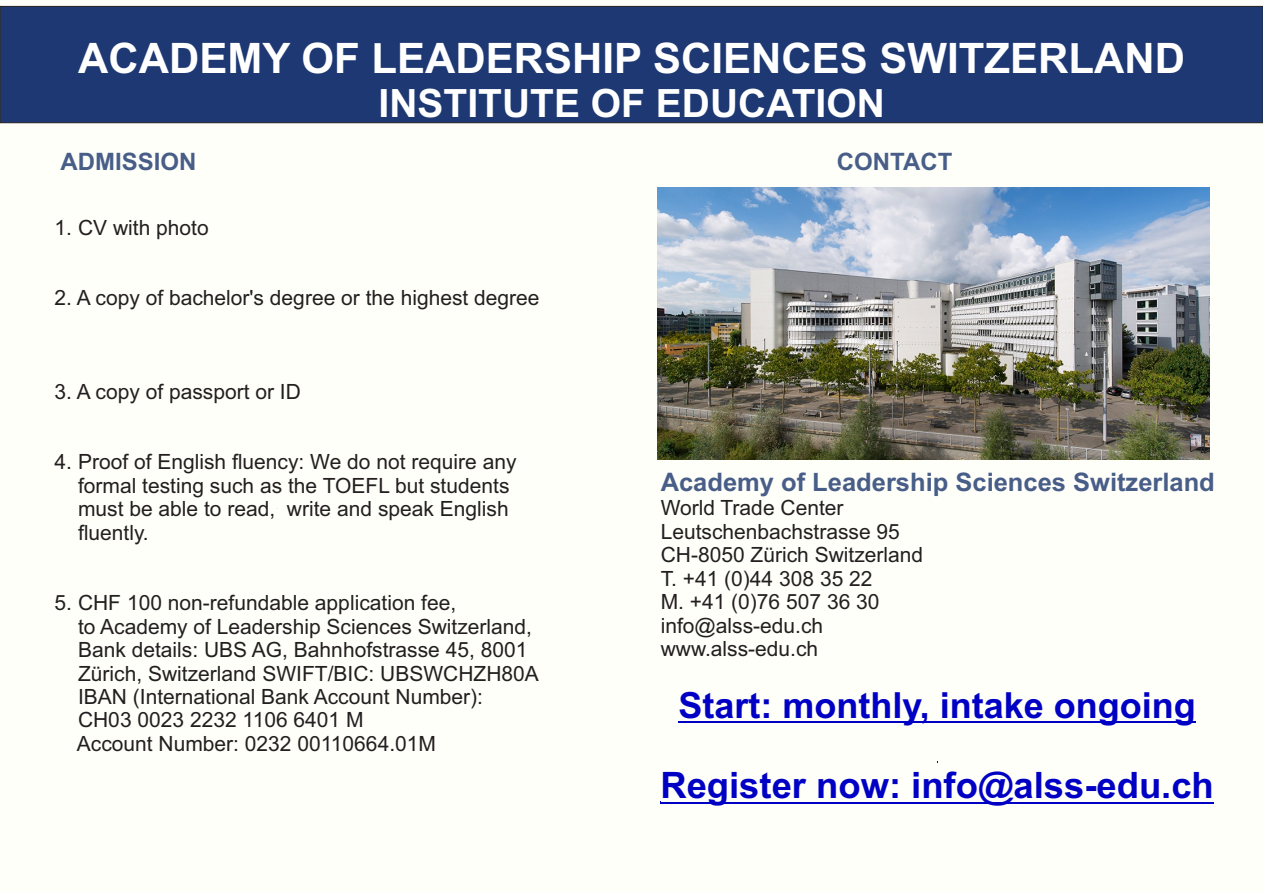
<style>
.page{position:relative;width:1263px;height:893px;background:#fffffa}
.page>*{position:absolute;margin:0;border:0;box-sizing:border-box;transform-origin:0 0}
.t1{font:700 42px "Arial";color:#fff}
.t2{font:700 39px "Arial";color:#fff}
.t3{font:700 36.45px "Arial";color:#0000c4}
.t4{font:700 36px "Arial";color:#0000c4}
.t5{font:700 25.5px "Arial";color:#485e88}
.t6{font:700 24px "Arial";color:#485e88}
.t7{font:21px/23.4px "Arial";color:#231f20}
</style>
<div class="page">
<div style="left:0;top:6px;width:1263px;height:117px;background:#1d3872"></div>
<img style="left:658px;top:188px;width:551px;height:271px">
<hr style="left:678px;top:721px;width:518px;height:2px;background:#0000c4">
<hr style="left:660px;top:802px;width:554px;height:1px;background:#0000c4">
<h1 class="t1" style="left:78px;top:43px;width:1108px">ACADEMY OF LEADERSHIP SCIENCES SWITZERLAND</h1>
<h2 class="t2" style="left:379px;top:89px;width:508px">INSTITUTE OF EDUCATION</h2>
<p class="t6" style="left:61px;top:153px;width:138px">ADMISSION</p>
<p class="t6" style="left:837px;top:152px;width:117px">CONTACT</p>
<p class="t7" style="left:55px;top:218px;width:156px">1. CV with photo</p>
<p class="t7" style="left:55px;top:288px;width:486px">2. A copy of bachelor's degree or the highest degree</p>
<p class="t7" style="left:55px;top:382px;width:248px">3. A copy of passport or ID</p>
<p class="t7" style="left:78px;top:452px;width:440px;text-indent:-23px">4. Proof of English fluency: We do not require any formal testing such as the TOEFL but students must be able to read, write and speak English fluently.</p>
<p class="t7" style="left:77px;top:593px;width:464px;text-indent:-22px">5. CHF 100 non-refundable application fee,<br>to Academy of Leadership Sciences Switzerland, Bank details: UBS AG, Bahnhofstrasse 45, 8001<br>Zürich, Switzerland SWIFT/BIC: UBSWCHZH80A IBAN (International Bank Account Number):<br>CH03 0023 2232 1106 6401 M<br>Account Number: 0232 00110664.01M</p>
<p class="t5" style="left:661px;top:472px;width:556px">Academy of Leadership Sciences Switzerland</p>
<p class="t7" style="left:661px;top:498px;width:264px">World Trade Center<br>Leutschenbachstrasse 95<br>CH-8050 Zürich Switzerland<br>T. +41 (0)44 308 35 22<br>M. +41 (0)76 507 36 30 info@alss-edu.ch www.alss-edu.ch</p>
<h3 class="t4" style="left:678px;top:691px;width:519px">Start: monthly, intake ongoing</h3>
<h3 class="t3" style="left:660px;top:772px;width:555px">Register now: info@alss-edu.ch</h3>
</div>
